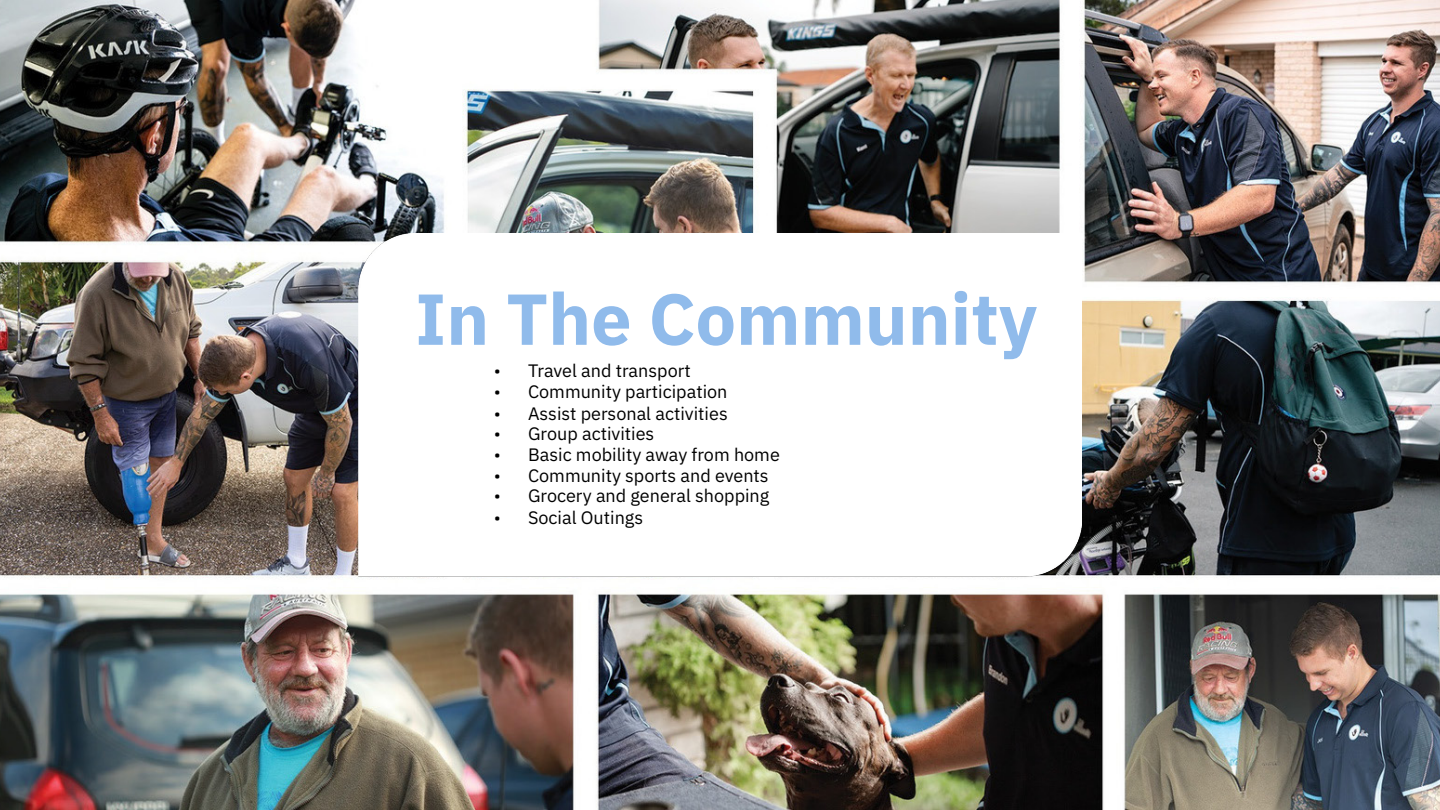
<style>
.page{position:relative;width:1440px;height:810px;background:#fff}
.page>*{position:absolute;margin:0;border:0;box-sizing:border-box;transform-origin:0 0}
.t1{font:700 72px "IBM Plex Sans";color:#90bbeb}
.t2{font:18px/20.7px "IBM Plex Sans";color:#000}
.t3{font:18px/20.7px "IBM Plex Sans Cond";color:#000;text-align:justify}
.s1{font-family:"IBM Plex Sans Cond"}
</style>
<div class="page">
<img style="left:0;top:0;width:1440px;height:810px">
<img style="left:359px;top:233px;width:722px;height:343px">
<h1 class="t1" style="left:415px;top:262px;width:624px">In The Community</h1>
<p class="t2" style="left:494px;top:359px;width:198px"><span class="s1">•</span> Travel and transport</p>
<p class="t3" style="left:494px;top:380px;width:8px">• • • • • •</p>
<p class="t3" style="left:494px;top:506px;width:8px">•</p>
<p class="t2" style="left:528px;top:380px;width:253px">Community participation<br>Assist personal activities<br>Group activities<br>Basic mobility away from home<br>Community sports and events<br>Grocery and general shopping</p>
<p class="t2" style="left:528px;top:506px;width:117px">Social Outings</p>
</div>
